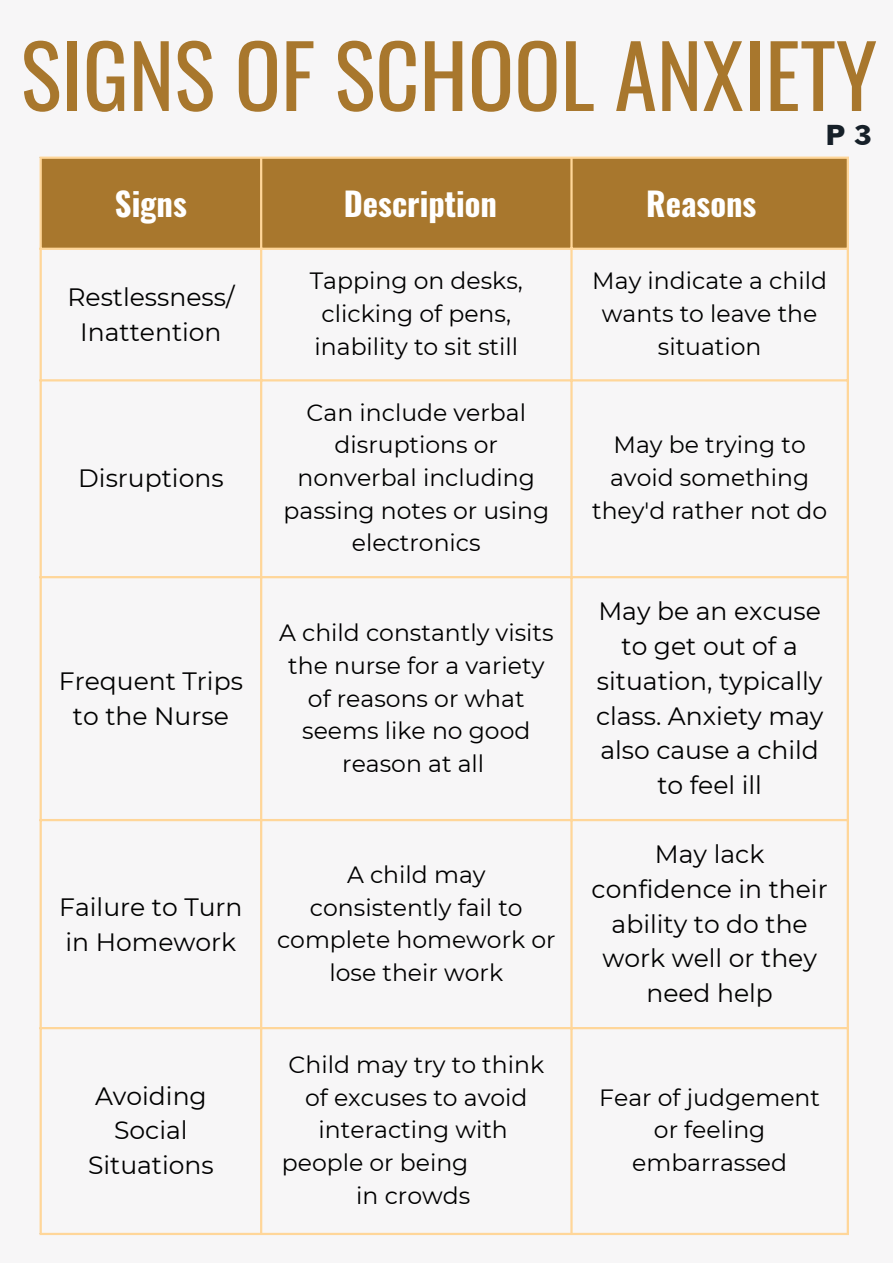
<style>
.page{position:relative;width:893px;height:1264px;background:#fff}
.page>*{position:absolute;margin:0;border:0;box-sizing:border-box;transform-origin:0 0}
.t1{font:86.1px "Oswald";color:#a8772d}
.t2{font:700 32.55px "Oswald";color:#fff}
.t3{font:30px "Franklin Gothic";color:#162029}
.t4{font:25.05px/34.8px "Montserrat";color:#000;text-align:center}
.t5{font:23.55px/32.5px "Montserrat";color:#000;text-align:center}
</style>
<div class="page">
<div style="left:0;top:0;width:892px;height:1262px;background:#f7f6f7"></div>
<div style="left:42px;top:159px;width:804px;height:89px;background:#a8772d"></div>
<hr style="left:40px;top:159px;width:2px;height:1073px;background:#ffd699">
<hr style="left:260px;top:159px;width:2px;height:1073px;background:#ffd699">
<hr style="left:570px;top:159px;width:2px;height:1073px;background:#ffd699">
<hr style="left:846px;top:159px;width:2px;height:1073px;background:#ffd699">
<hr style="left:40px;top:156px;width:808px;height:3px;background:#ffd699">
<hr style="left:40px;top:248px;width:808px;height:2px;background:#ffd699">
<hr style="left:40px;top:379px;width:808px;height:2px;background:#ffd699">
<hr style="left:40px;top:576px;width:808px;height:2px;background:#ffd699">
<hr style="left:40px;top:819px;width:808px;height:2px;background:#ffd699">
<hr style="left:40px;top:1027px;width:808px;height:2px;background:#ffd699">
<hr style="left:40px;top:1232px;width:808px;height:2px;background:#ffd699">
<h1 class="t1" style="left:21px;top:8px;width:858px">SIGNS OF SCHOOL ANXIETY</h1>
<p class="t3" style="left:825px;top:125px;width:48px">P 3</p>
<h2 class="t2" style="left:115px;top:178px;width:73px">Signs</h2>
<h2 class="t2" style="left:344px;top:178px;width:155px">Description</h2>
<h2 class="t2" style="left:646px;top:178px;width:112px">Reasons</h2>
<p class="t4" style="left:67px;top:280px;width:168px">Restlessness/<br>Inattention</p>
<p class="t4" style="left:78px;top:461px;width:147px">Disruptions</p>
<p class="t4" style="left:59px;top:663px;width:185px">Frequent Trips to the Nurse</p>
<p class="t4" style="left:59px;top:889px;width:185px;text-align:left">Failure to Turn in Homework</p>
<p class="t4" style="left:88px;top:1078px;width:127px">Avoiding<br>Social<br>Situations</p>
<p class="t5" style="left:310px;top:264px;width:214px">Tapping on desks, clicking of pens, inability to sit still</p>
<p class="t5" style="left:592px;top:264px;width:236px">May indicate a child wants to leave the situation</p>
<p class="t5" style="left:283px;top:396px;width:267px">Can include verbal disruptions or nonverbal including passing notes or using electronics</p>
<p class="t5" style="left:279px;top:616px;width:276px">A child constantly visits the nurse for a variety of reasons or what seems like no good reason at all</p>
<p class="t5" style="left:277px;top:858px;width:280px">A child may consistently fail to complete homework or lose their work</p>
<p class="t5" style="left:288px;top:1048px;width:257px">Child may try to think</p>
<p class="t5" style="left:305px;top:1080px;width:224px">of excuses to avoid</p>
<p class="t5" style="left:318px;top:1113px;width:191px">interacting with</p>
<p class="t5" style="left:282px;top:1146px;width:188px">people or being</p>
<p class="t5" style="left:356px;top:1178px;width:115px">in crowds</p>
<p class="t5" style="left:592px;top:429px;width:236px">May be trying to avoid something they'd rather not do</p>
<p class="t4" style="left:596px;top:593px;width:229px">May be an excuse to get out of a situation, typically class. Anxiety may also cause a child to feel ill</p>
<p class="t4" style="left:591px;top:836px;width:237px">May lack confidence in their ability to do the work well or they need help</p>
<p class="t5" style="left:599px;top:1080px;width:222px">Fear of judgement or feeling embarrassed</p>
</div>
